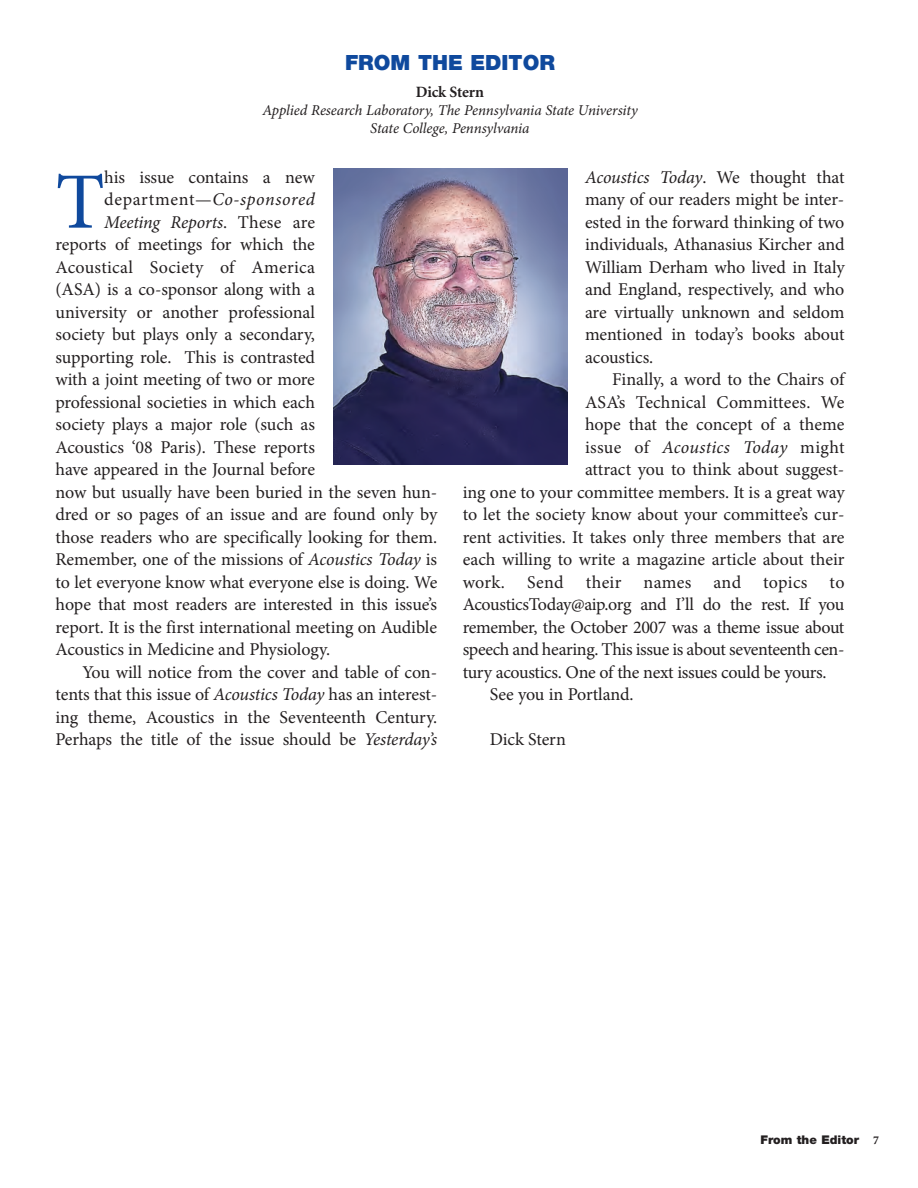
<style>
.page{position:relative;width:918px;height:1188px;background:#fff}
.page>*{position:absolute;margin:0;border:0;box-sizing:border-box;transform-origin:0 0}
.t1{font:79.8px "Minion Pro";color:#0f499d}
.t2{font:900 21px "Helvetica Neue";color:#0f499d}
.t3{font:18px/22.5px "Minion Pro";letter-spacing:-.005em;color:#231f20;text-align:justify}
.t4{font:18px "Minion Pro";letter-spacing:-.025em;color:#231f20}
.t5{font:18px "Minion Pro";letter-spacing:.02em;color:#231f20}
.t6{font:18px "Minion Pro";letter-spacing:.015em;color:#231f20}
.t7{font:italic 18px "Minion Pro";letter-spacing:.01em;color:#231f20}
.t8{font:italic 18px "Minion Pro";letter-spacing:.03em;color:#231f20}
.t9{font:italic 18px "Minion Pro";letter-spacing:-.01em;color:#231f20}
.t10{font:700 15.75px "Minion";letter-spacing:-.01em;color:#231f20}
.t11{font:italic 15px/18px "Minion Pro";letter-spacing:-.01em;color:#231f20;text-align:center}
.t12{font:900 12px "Helvetica Neue";color:#231f20}
.s1{font-style:italic}
.s2{font-style:normal}
.s3{font-family:"Minion";font-weight:700}
</style>
<div class="page">
<img style="left:333px;top:168px;width:234px;height:297px">
<p class="t2" style="left:345px;top:55px;width:211px">FROM THE EDITOR</p>
<p class="t10" style="left:416px;top:86px;width:70px">Dick Stern</p>
<p class="t11" style="left:262px;top:103px;width:377px">Applied Research Laboratory, The Pennsylvania State University<br>State College, Pennsylvania</p>
<p class="t3" style="left:585px;top:167px;width:261px"><span class="s1">Acoustics Today</span>. We thought that many of our readers might be inter&shy;ested in the forward thinking of two individuals, Athanasius Kircher and William Derham who lived in Italy and England, respectively, and who are virtually unknown and seldom mentioned in today’s books about acoustics.</p>
<p class="t3" style="left:612px;top:370px;width:234px">Finally, a word to the Chairs of</p>
<p class="t3" style="left:585px;top:392px;width:261px">ASA’s Technical Committees. We</p>
<p class="t3" style="left:585px;top:415px;width:261px">hope that the concept of a theme</p>
<p class="t7" style="left:585px;top:440px;width:261px"><span class="s2">issue of</span> Acoustics Today <span class="s2">might</span></p>
<p class="t3" style="left:585px;top:460px;width:261px">attract you to think about suggest-</p>
<p class="t3" style="left:463px;top:482px;width:383px">ing one to your committee members. It is a great way</p>
<p class="t3" style="left:463px;top:505px;width:383px">to let the society know about your committee’s cur-</p>
<p class="t3" style="left:463px;top:527px;width:383px">rent activities. It takes only three members that are</p>
<p class="t3" style="left:463px;top:550px;width:383px">each willing to write a magazine article about their</p>
<p class="t5" style="left:463px;top:575px;width:383px">work. Send their names and topics to</p>
<p class="t4" style="left:463px;top:597px;width:383px">AcousticsToday@aip.org and I’ll do the rest. If you</p>
<p class="t3" style="left:463px;top:617px;width:383px">remember, the October 2007 was a theme issue about</p>
<p class="t3" style="left:463px;top:640px;width:383px">speech and hearing. This issue is about seventeenth cen-</p>
<p class="t3" style="left:463px;top:662px;width:365px">tury acoustics. One of the next issues could be yours.</p>
<p class="t3" style="left:490px;top:685px;width:145px">See you in Portland.</p>
<p class="t3" style="left:490px;top:730px;width:78px">Dick Stern</p>
<h1 class="t1" style="left:56px;top:171px;width:51px">T</h1>
<p class="t3" style="left:104px;top:167px;width:212px">his issue contains a new</p>
<p class="t8" style="left:104px;top:192px;width:212px"><span class="s2">department—</span>Co-sponsored</p>
<p class="t9" style="left:104px;top:215px;width:212px">Meeting Reports<span class="s2">. These are</span></p>
<p class="t3" style="left:56px;top:235px;width:261px">reports of meetings for which the</p>
<p class="t6" style="left:56px;top:260px;width:261px">Acoustical Society of America</p>
<p class="t3" style="left:56px;top:280px;width:261px">(ASA) is a co-sponsor along with a</p>
<p class="t3" style="left:56px;top:302px;width:261px">university or another professional</p>
<p class="t3" style="left:56px;top:325px;width:261px">society but plays only a secondary,</p>
<p class="t3" style="left:56px;top:347px;width:261px">supporting role. This is contrasted</p>
<p class="t3" style="left:56px;top:370px;width:261px">with a joint meeting of two or more</p>
<p class="t3" style="left:56px;top:392px;width:261px">professional societies in which each</p>
<p class="t3" style="left:56px;top:415px;width:261px">society plays a major role (such as</p>
<p class="t3" style="left:56px;top:437px;width:261px">Acoustics ‘08 Paris). These reports</p>
<p class="t3" style="left:56px;top:460px;width:261px">have appeared in the Journal before</p>
<p class="t3" style="left:56px;top:482px;width:383px">now but usually have been buried in the seven hun-</p>
<p class="t3" style="left:56px;top:505px;width:383px">dred or so pages of an issue and are found only by</p>
<p class="t3" style="left:56px;top:527px;width:383px">those readers who are specifically looking for them.</p>
<p class="t3" style="left:56px;top:550px;width:383px">Remember, one of the missions of <span class="s1">Acoustics Today</span> is</p>
<p class="t3" style="left:56px;top:572px;width:383px">to let everyone know what everyone else is doing. We</p>
<p class="t3" style="left:56px;top:595px;width:383px">hope that most readers are interested in this issue’s</p>
<p class="t3" style="left:56px;top:617px;width:383px">report. It is the first international meeting on Audible</p>
<p class="t3" style="left:56px;top:640px;width:276px">Acoustics in Medicine and Physiology.</p>
<p class="t3" style="left:83px;top:662px;width:356px">You will notice from the cover and table of con-</p>
<p class="t3" style="left:56px;top:685px;width:383px">tents that this issue of <span class="s1">Acoustics Today</span> has an interest-</p>
<p class="t3" style="left:56px;top:707px;width:383px">ing theme, Acoustics in the Seventeenth Century.</p>
<p class="t3" style="left:56px;top:730px;width:383px">Perhaps the title of the issue should be <span class="s1">Yesterday’s</span></p>
<p class="t12" style="left:761px;top:1135px;width:120px">From the Editor <span class="s3">7</span></p>
</div>
